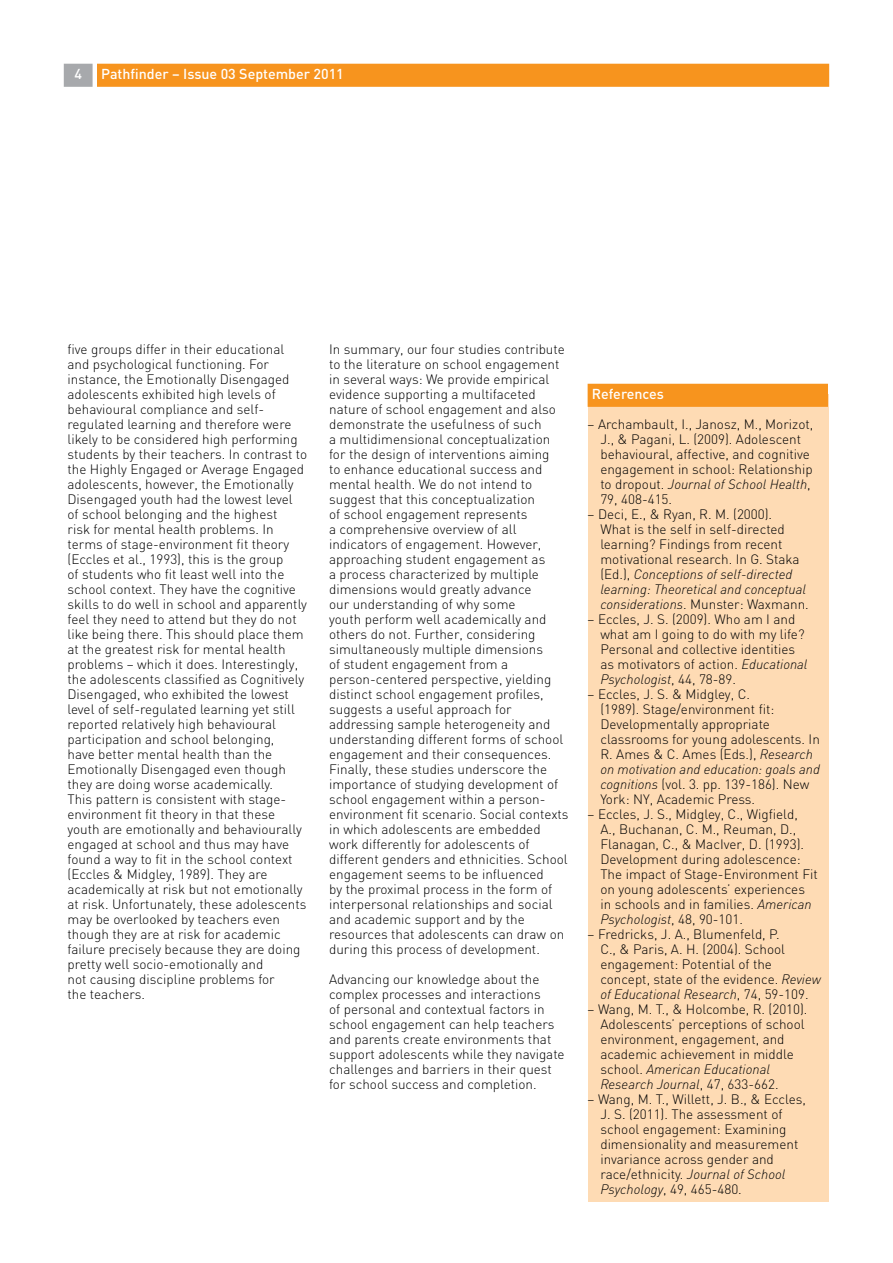
<style>
.page{position:relative;width:893px;height:1263px;background:#fff}
.page>*{position:absolute;margin:0;border:0;box-sizing:border-box;transform-origin:0 0}
.t1{font:500 14.25px "DIN";color:#fff}
.t2{font:300 13.5px/15px "DIN";color:#000}
.t3{font:italic 300 13.5px/15px "DINOT";color:#000}
.s1{font-family:"DIN";font-style:normal}
.s2{font-family:"DINOT";font-style:italic}
</style>
<div class="page">
<div style="left:97px;top:64px;width:732px;height:23px;background:#f7941e"></div>
<div style="left:64px;top:64px;width:29px;height:23px;background:#a7a9ac"></div>
<div style="left:589px;top:394px;width:240px;height:808px;background:#fedbb4"></div>
<div style="left:588px;top:384px;width:240px;height:23px;background:#f7941e"></div>
<p class="t1" style="left:74px;top:65px;width:9px">4</p>
<p class="t1" style="left:101px;top:65px;width:244px">Pathfinder – Issue 03 September 2011</p>
<p class="t2" style="left:68px;top:342px;width:241px">five groups differ in their educational and psychological functioning. For instance, the Emotionally Disengaged adolescents exhibited high levels of behavioural compliance and self&shy;regulated learning and therefore were likely to be considered high performing students by their teachers. In contrast to the Highly Engaged or Average Engaged adolescents, however, the Emotionally Disengaged youth had the lowest level of school belonging and the highest<br>risk for mental health problems. In terms of stage-environment fit theory (Eccles et al., 1993), this is the group<br>of students who fit least well into the school context. They have the cognitive skills to do well in school and apparently feel they need to attend but they do not like being there. This should place them at the greatest risk for mental health problems – which it does. Interestingly, the adolescents classified as Cognitively Disengaged, who exhibited the lowest level of self-regulated learning yet still reported relatively high behavioural participation and school belonging,<br>have better mental health than the Emotionally Disengaged even though they are doing worse academically.<br>This pattern is consistent with stage&shy;environment fit theory in that these youth are emotionally and behaviourally engaged at school and thus may have found a way to fit in the school context (Eccles &amp; Midgley, 1989). They are academically at risk but not emotionally at risk. Unfortunately, these adolescents may be overlooked by teachers even though they are at risk for academic failure precisely because they are doing pretty well socio-emotionally and<br>not causing discipline problems for<br>the teachers.</p>
<p class="t2" style="left:329px;top:341px;width:241px">In summary, our four studies contribute to the literature on school engagement in several ways: We provide empirical evidence supporting a multifaceted nature of school engagement and also demonstrate the usefulness of such<br>a multidimensional conceptualization for the design of interventions aiming<br>to enhance educational success and mental health. We do not intend to suggest that this conceptualization<br>of school engagement represents<br>a comprehensive overview of all indicators of engagement. However, approaching student engagement as<br>a process characterized by multiple dimensions would greatly advance<br>our understanding of why some<br>youth perform well academically and others do not. Further, considering simultaneously multiple dimensions<br>of student engagement from a person-centered perspective, yielding distinct school engagement profiles, suggests a useful approach for addressing sample heterogeneity and understanding different forms of school engagement and their consequences.<br>Finally, these studies underscore the importance of studying development of school engagement within a person&shy;environment fit scenario. Social contexts in which adolescents are embedded work differently for adolescents of different genders and ethnicities. School engagement seems to be influenced<br>by the proximal process in the form of interpersonal relationships and social and academic support and by the resources that adolescents can draw on during this process of development.</p>
<p class="t2" style="left:329px;top:971px;width:237px">Advancing our knowledge about the complex processes and interactions<br>of personal and contextual factors in school engagement can help teachers and parents create environments that support adolescents while they navigate challenges and barriers in their quest for school success and completion.</p>
<p class="t1" style="left:592px;top:385px;width:74px">References</p>
<p class="t2" style="left:600px;top:417px;width:214px;text-indent:-13px">– Archambault, I., Janosz, M., Morizot, J., &amp; Pagani, L. (2009). Adolescent behavioural, affective, and cognitive engagement in school: Relationship</p>
<p class="t3" style="left:600px;top:477px;width:212px"><span class="s1">to dropout.</span> Journal of School Health<span class="s1">,</span></p>
<p class="t2" style="left:600px;top:492px;width:73px">79, 408-415.</p>
<p class="t2" style="left:600px;top:507px;width:201px;text-indent:-13px">– Deci, E., &amp; Ryan, R. M. (2000).<br>What is the self in self-directed learning? Findings from recent motivational research. In G. Staka</p>
<p class="t3" style="left:600px;top:567px;width:207px"><span class="s1">(Ed.),</span> Conceptions of self-directed learning: Theoretical and conceptual</p>
<p class="t2" style="left:600px;top:596px;width:210px"><span class="s2">considerations</span>. Munster: Waxmann.</p>
<p class="t2" style="left:600px;top:611px;width:209px;text-indent:-13px">– Eccles, J. S. (2009). Who am I and what am I going to do with my life?<br>Personal and collective identities as motivators of action. <span class="s2">Educational</span></p>
<p class="t3" style="left:600px;top:672px;width:137px">Psychologist<span class="s1">, 44, 78-89.</span></p>
<p class="t2" style="left:600px;top:686px;width:221px;text-indent:-13px">– Eccles, J. S. &amp; Midgley, C.<br>(1989). Stage/environment fit:<br>Developmentally appropriate classrooms for young adolescents. In<br>R. Ames &amp; C. Ames (Eds.), <span class="s2">Research</span></p>
<p class="t3" style="left:600px;top:762px;width:221px">on motivation and education: goals and</p>
<p class="t2" style="left:600px;top:776px;width:210px"><span class="s2">cognitions</span> (vol. 3. pp. 139-186). New<br>York: NY, Academic Press.</p>
<p class="t2" style="left:600px;top:806px;width:219px;text-indent:-13px">– Eccles, J. S., Midgley, C., Wigfield,<br>A., Buchanan, C. M., Reuman, D., Flanagan, C., &amp; MacIver, D. (1993).<br>Development during adolescence:<br>The impact of Stage-Environment Fit on young adolescents’ experiences in schools and in families. <span class="s2">American</span></p>
<p class="t3" style="left:600px;top:911px;width:144px">Psychologist<span class="s1">, 48, 90-101.</span></p>
<p class="t2" style="left:600px;top:926px;width:222px;text-indent:-13px">– Fredricks, J. A., Blumenfeld, P.<br>C., &amp; Paris, A. H. (2004). School engagement: Potential of the concept, state of the evidence. <span class="s2">Review</span></p>
<p class="t3" style="left:600px;top:986px;width:210px">of Educational Research<span class="s1">, 74, 59-109.</span></p>
<p class="t2" style="left:600px;top:1001px;width:209px;text-indent:-13px">– Wang, M. T., &amp; Holcombe, R. (2010).<br>Adolescents’ perceptions of school environment, engagement, and academic achievement in middle</p>
<p class="t3" style="left:600px;top:1061px;width:180px"><span class="s1">school.</span> American Educational<br>Research Journal<span class="s1">, 47, 633-662.</span></p>
<p class="t2" style="left:600px;top:1091px;width:207px;text-indent:-13px">– Wang, M. T., Willett, J. B., &amp; Eccles,<br>J. S. (2011). The assessment of school engagement: Examining dimensionality and measurement invariance across gender and race/ethnicity. <span class="s2">Journal of School<br>Psychology</span>, 49, 465-480.</p>
</div>
